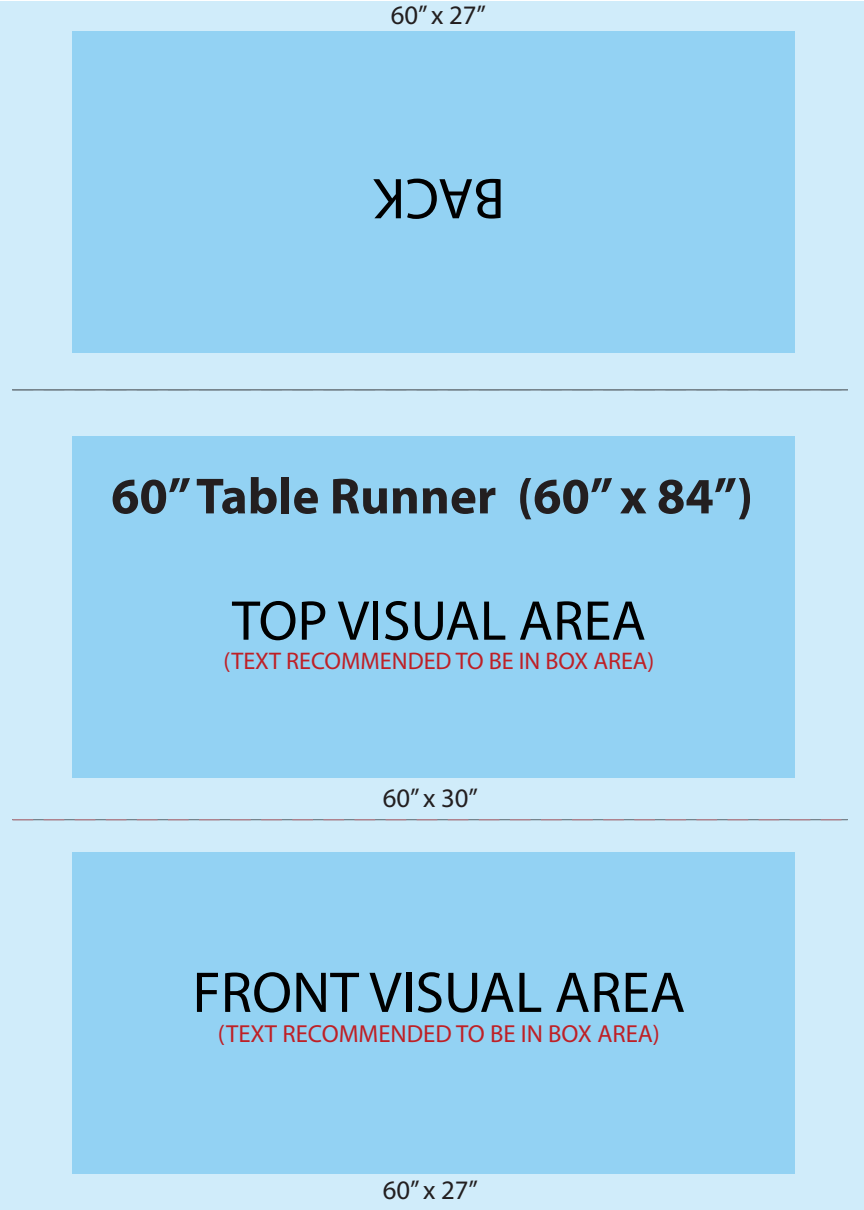
<style>
.page{position:relative;width:864px;height:1210px;background:#fff}
.page>*{position:absolute;margin:0;border:0;box-sizing:border-box;transform-origin:0 0}
.t1{font:57.96px "Myriad Pro";color:#000}
.t2{font:56.52px "Myriad Pro";color:#000}
.t3{font:700 51.18px "Myriad Pro";color:#231f20}
.t4{font:26.78px "Myriad Pro";color:#231f20}
.t5{font:24.7px "Myriad Pro";color:#be2026}
.t6{font:24.1px "Myriad Pro";color:#be2026}
</style>
<div class="page">
<div style="left:0;top:1px;width:864px;height:1209px;background:#d0ecfa"></div>
<div style="left:73px;top:852px;width:722px;height:321px;background:#93d2f3"></div>
<div style="left:73px;top:31px;width:722px;height:321px;background:#93d2f3"></div>
<div style="left:73px;top:436px;width:722px;height:341px;background:#93d2f3"></div>
<svg style="left:13px;top:819px;width:835px;height:1px"></svg>
<p class="t4" style="left:391px;top:-2px;width:97px">60” x 27”</p>
<h1 class="t1" style="left:505px;top:234px;width:133px;rotate:-180deg">AB CK</h1>
<h3 class="t3" style="left:111px;top:463px;width:643px">60”Table Runner (60” x 84”)</h3>
<h2 class="t2" style="left:232px;top:586px;width:415px">TOP VISUAL AREA</h2>
<p class="t6" style="left:223px;top:645px;width:432px">(TEXT RECOMMENDED TO BE IN BOX AREA)</p>
<p class="t4" style="left:383px;top:781px;width:97px">60” x 30”</p>
<h1 class="t1" style="left:193px;top:956px;width:494px">FRONT VISUAL AREA</h1>
<p class="t5" style="left:218px;top:1018px;width:443px">(TEXT RECOMMENDED TO BE IN BOX AREA)</p>
<p class="t4" style="left:383px;top:1173px;width:97px">60” x 27”</p>
</div>
